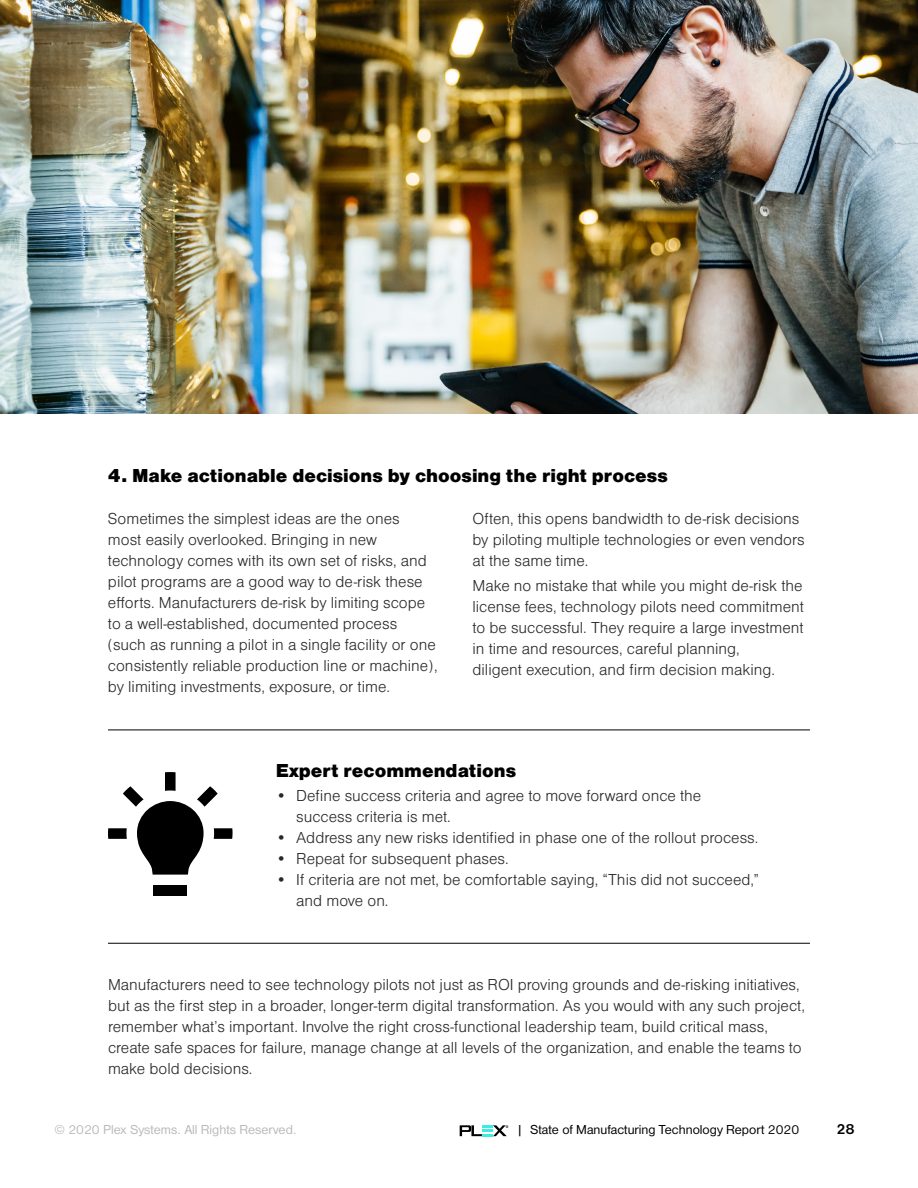
<style>
.page{position:relative;width:918px;height:1188px;background:#fff}
.page>*{position:absolute;margin:0;border:0;box-sizing:border-box;transform-origin:0 0}
.t1{font:900 19.5px "Nimbus San D";color:#000}
.t2{font:300 16.5px/21px "Nimbus San D";color:#292829}
.t3{font:700 15px "Nimbus San D";color:#000}
.t4{font:13.5px "Nimbus San D";color:#000}
.t5{font:13.5px "Nimbus San D";color:#b8babc}
</style>
<div class="page">
<img style="left:0;top:0;width:918px;height:414px">
<hr style="left:108px;top:943px;width:702px;height:1px;background:#000">
<div style="left:153px;top:885px;width:34px;height:11px;background:#000"></div>
<svg style="left:108px;top:772px;width:125px;height:103px"></svg>
<hr style="left:108px;top:730px;width:702px;height:1px;background:#000">
<svg style="left:460px;top:1125px;width:48px;height:11px"></svg>
<p class="t1" style="left:108px;top:464px;width:561px">4. Make actionable decisions by choosing the right process</p>
<p class="t2" style="left:108px;top:509px;width:331px">Sometimes the simplest ideas are the ones<br>most easily overlooked. Bringing in new technology comes with its own set of risks, and pilot programs are a good way to de-risk these efforts. Manufacturers de-risk by limiting scope to a well-established, documented process (such as running a pilot in a single facility or one consistently reliable production line or machine), by limiting investments, exposure, or time.</p>
<p class="t2" style="left:473px;top:509px;width:334px">Often, this opens bandwidth to de-risk decisions by piloting multiple technologies or even vendors at the same time.</p>
<p class="t2" style="left:473px;top:575px;width:333px">Make no mistake that while you might de-risk the license fees, technology pilots need commitment to be successful. They require a large investment in time and resources, careful planning,<br>diligent execution, and firm decision making.</p>
<p class="t1" style="left:276px;top:759px;width:242px">Expert recommendations</p>
<p class="t2" style="left:296px;top:785px;width:407px;text-indent:-20px">• Define success criteria and agree to move forward once the success criteria is met.</p>
<p class="t2" style="left:276px;top:827px;width:484px">• Address any new risks identified in phase one of the rollout process.</p>
<p class="t2" style="left:276px;top:848px;width:234px">• Repeat for subsequent phases.</p>
<p class="t2" style="left:296px;top:869px;width:464px;text-indent:-20px">• If criteria are not met, be comfortable saying, “This did not succeed,” and move on.</p>
<p class="t2" style="left:108px;top:974px;width:698px">Manufacturers need to see technology pilots not just as ROI proving grounds and de-risking initiatives, but as the first step in a broader, longer-term digital transformation. As you would with any such project, remember what’s important. Involve the right cross-functional leadership team, build critical mass, create safe spaces for failure, manage change at all levels of the organization, and enable the teams to make bold decisions.</p>
<p class="t5" style="left:54px;top:1122px;width:244px">© 2020 Plex Systems. All Rights Reserved.</p>
<p class="t4" style="left:517px;top:1122px;width:284px">| State of Manufacturing Technology Report 2020</p>
<p class="t3" style="left:836px;top:1121px;width:20px">28</p>
</div>
